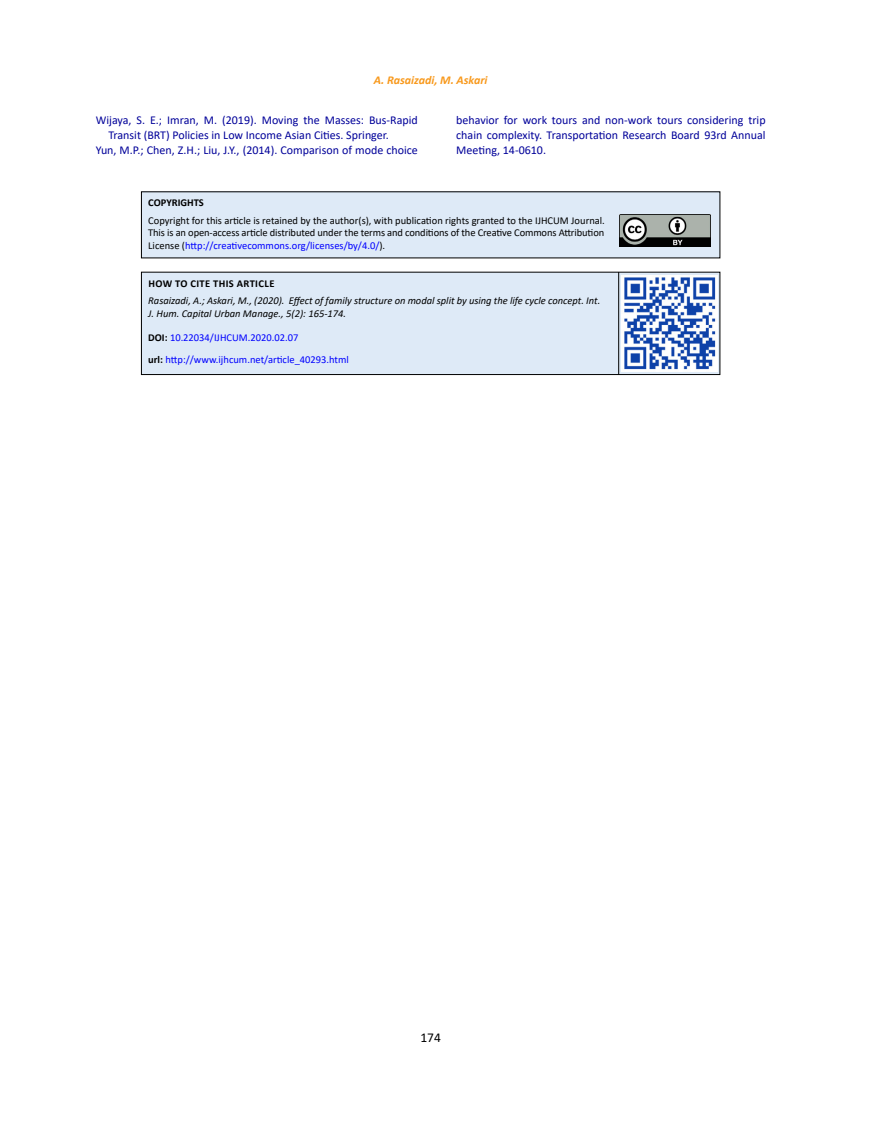
<style>
.page{position:relative;width:872px;height:1127px;background:#fff}
.page>*{position:absolute;margin:0;border:0;box-sizing:border-box;transform-origin:0 0}
.t1{font:13.5px "Calibri";color:#000}
.t2{font:12px/15px "Calibri";color:#009;text-align:justify}
.t3{font:italic 700 12px "Calibri";color:#f8991d}
.t4{font:10.5px/12.6px "Calibri";color:#000;text-align:justify}
.t5{font:italic 10.5px/12.6px "Calibri";color:#000}
.t6{font:10.5px/21.6px "Calibri";color:#00f}
.t7{font:700 10.5px "Calibri";letter-spacing:.035em;color:#000}
.t8{font:700 10.5px "Calibri";color:#000}
.s1{color:#00f}
.s2{font-weight:700;color:#000}
</style>
<div class="page">
<div style="left:141px;top:192px;width:579px;height:66px;background:#deeaf7"></div>
<img style="left:619px;top:215px;width:91px;height:32px">
<div style="left:141px;top:272px;width:579px;height:102px;background:#deeaf7"></div>
<div style="left:141px;top:272px;width:579px;height:103px;border:1px solid #000"></div>
<hr style="left:618px;top:272px;width:1px;height:103px;background:#000">
<img style="left:621px;top:276px;width:96px;height:95px">
<p class="t3" style="left:374px;top:72px;width:115px">A. Rasaizadi, M. Askari</p>
<p class="t2" style="left:96px;top:112px;width:324px">Wijaya, S. E.; Imran, M. (2019). Moving the Masses: Bus-Rapid</p>
<p class="t2" style="left:108px;top:127px;width:282px">Transit (BRT) Policies in Low Income Asian Cities. Springer.</p>
<p class="t2" style="left:96px;top:142px;width:324px">Yun, M.P.; Chen, Z.H.; Liu, J.Y., (2014). Comparison of mode choice</p>
<p class="t2" style="left:456px;top:112px;width:311px">behavior for work tours and non-work tours considering trip chain complexity. Transportation Research Board 93rd Annual Meeting, 14-0610.</p>
<p class="t8" style="left:148px;top:196px;width:57px">COPYRIGHTS</p>
<p class="t4" style="left:148px;top:213px;width:458px">Copyright for this article is retained by the author(s), with publication rights granted to the IJHCUM Journal.<br>This is an open-access article distributed under the terms and conditions of the Creative Commons Attribution License (<span class="s1">http://creativecommons.org/licenses/by/4.0/</span>).</p>
<p class="t7" style="left:148px;top:276px;width:127px">HOW TO CITE THIS ARTICLE</p>
<p class="t5" style="left:148px;top:294px;width:453px">Rasaizadi, A.; Askari, M., (2020). Effect of family structure on modal split by using the life cycle concept. Int.<br>J. Hum. Capital Urban Manage., 5(2): 165-174.</p>
<p class="t6" style="left:148px;top:327px;width:202px"><span class="s2">DOI:</span> 10.22034/IJHCUM.2020.02.07<br><span class="s2">url:</span> http://www.ijhcum.net/article_40293.html</p>
<p class="t1" style="left:420px;top:1028px;width:22px">174</p>
</div>
